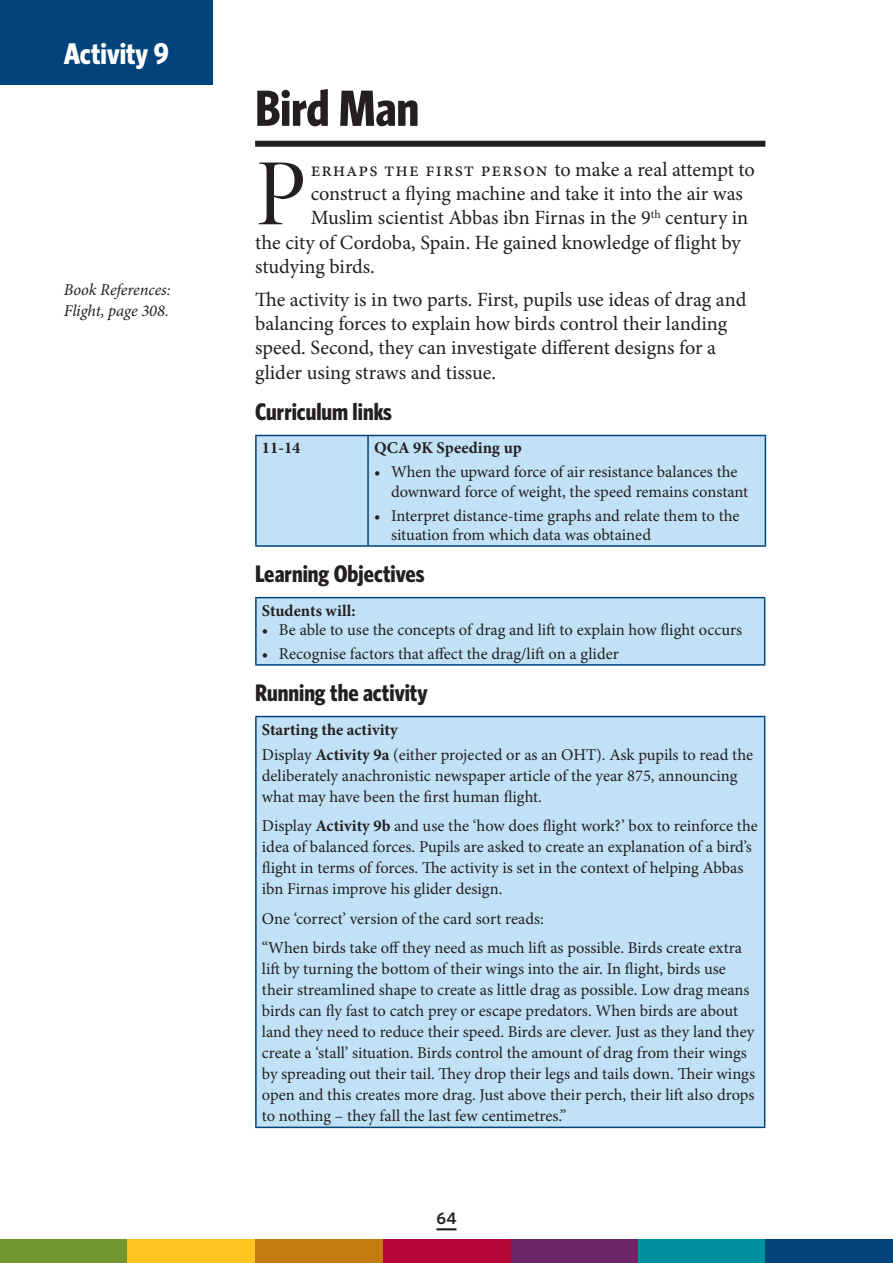
<style>
.page{position:relative;width:893px;height:1263px;background:#fff}
.page>*{position:absolute;margin:0;border:0;box-sizing:border-box;transform-origin:0 0}
.IntroParagraphWithCa{font:95.25px "Minion Pro Disp";color:#231f20}
.ChapterHeading{font:700 51px "Whitney Condensed";color:#231f20}
.ChapterSubHeading{font:700 30px "Whitney Condensed";color:#fff}
.ChapterSubHeading-2{font:700 24px "Whitney Condensed";color:#231f20}
.IntroParagraph{font:20.25px/24.3px "Minion Pro";color:#231f20}
.IntroParagraphWithCa-2{font:20.25px "Minion Pro";letter-spacing:.035em;color:#231f20}
.IntroParagraphWithCa-3{font:20.25px "Minion Pro";letter-spacing:-.015em;color:#231f20}
.pageNumbers{font:600 16.95px "Whitney";color:#231f20}
.MainText{font:16.5px/21px "Minion Pro";letter-spacing:-.005em;color:#231f20}
.BoxPoints{font:16.5px/19.5px "Minion Pro";letter-spacing:-.005em;color:#231f20}
.SubSubHeading{font:700 16.5px "Minion Pro";color:#231f20}
.MainText-2{font:italic 16.5px/21px "Minion Pro";letter-spacing:-.005em;color:#231f20}
.SubHeading{font:700 16.5px "Minion Pro";color:#231f20}
.s1{font-weight:700}
</style>
<div class="page">
<div style="left:255px;top:141px;width:510px;height:6px;background:#231f20"></div>
<div style="left:257px;top:436px;width:508px;height:109px;background:#c1e2f6"></div>
<hr style="left:255px;top:435px;width:113px;height:1px;background:#00447b">
<hr style="left:255px;top:436px;width:2px;height:109px;background:#00447b">
<hr style="left:368px;top:435px;width:398px;height:1px;background:#00447b">
<hr style="left:367px;top:436px;width:2px;height:109px;background:#00447b">
<hr style="left:765px;top:436px;width:1px;height:109px;background:#00447b">
<hr style="left:255px;top:545px;width:113px;height:2px;background:#00447b">
<hr style="left:368px;top:545px;width:398px;height:2px;background:#00447b">
<div style="left:256px;top:598px;width:509px;height:67px;background:#c1e2f6"></div>
<hr style="left:255px;top:597px;width:510px;height:1px;background:#00447b">
<hr style="left:255px;top:598px;width:2px;height:66px;background:#00447b">
<hr style="left:764px;top:598px;width:1px;height:66px;background:#00447b">
<hr style="left:255px;top:664px;width:510px;height:2px;background:#00447b">
<div style="left:256px;top:716px;width:509px;height:411px;background:#c1e2f6"></div>
<hr style="left:255px;top:716px;width:510px;height:1px;background:#00447b">
<hr style="left:255px;top:717px;width:2px;height:409px;background:#00447b">
<hr style="left:764px;top:717px;width:1px;height:409px;background:#00447b">
<hr style="left:255px;top:1126px;width:510px;height:2px;background:#00447b">
<div style="left:0;top:1239px;width:128px;height:24px;background:#71962f"></div>
<div style="left:128px;top:1239px;width:127px;height:24px;background:#fec221"></div>
<div style="left:255px;top:1239px;width:128px;height:24px;background:#c27b11"></div>
<div style="left:510px;top:1239px;width:128px;height:24px;background:#6c2669"></div>
<div style="left:638px;top:1239px;width:127px;height:24px;background:#00919f"></div>
<div style="left:765px;top:1239px;width:128px;height:24px;background:#00447b"></div>
<div style="left:383px;top:1239px;width:127px;height:24px;background:#b50536"></div>
<hr style="left:436px;top:1228px;width:20px;height:2px;background:#231f20">
<div style="left:0;top:0;width:213px;height:85px;background:#00447b"></div>
<p class="ChapterSubHeading" style="left:64px;top:36px;width:107px">Activity 9</p>
<p class="MainText-2" style="left:64px;top:280px;width:108px">Book References:<br>Flight, page 308.</p>
<p class="ChapterHeading" style="left:255px;top:79px;width:165px">Bird Man</p>
<p class="IntroParagraphWithCa" style="left:255px;top:137px;width:52px">P</p>
<p class="IntroParagraphWithCa-2" style="left:311px;top:156px;width:446px">erhaps the first person to make a real attempt to</p>
<p class="IntroParagraphWithCa-2" style="left:311px;top:180px;width:434px">construct a flying machine and take it into the air was</p>
<p class="IntroParagraphWithCa-3" style="left:311px;top:204px;width:439px">Muslim scientist Abbas ibn Firnas in the 9<sup>th</sup> century in</p>
<p class="IntroParagraphWithCa-2" style="left:255px;top:229px;width:488px">the city of Cordoba, Spain. He gained knowledge of flight by</p>
<p class="IntroParagraphWithCa-2" style="left:255px;top:253px;width:121px">studying birds.</p>
<p class="IntroParagraph" style="left:255px;top:287px;width:493px">The activity is in two parts. First, pupils use ideas of drag and balancing forces to explain how birds control their landing speed. Second, they can investigate different designs for a glider using straws and tissue.</p>
<p class="ChapterSubHeading-2" style="left:255px;top:398px;width:138px">Curriculum links</p>
<p class="SubSubHeading" style="left:262px;top:437px;width:40px">11-14</p>
<p class="SubSubHeading" style="left:374px;top:437px;width:149px">QCA 9K Speeding up</p>
<p class="BoxPoints" style="left:391px;top:462px;width:359px">When the upward force of air resistance balances the downward force of weight, the speed remains constant</p>
<p class="BoxPoints" style="left:391px;top:505px;width:350px">Interpret distance-time graphs and relate them to the situation from which data was obtained</p>
<p class="MainText" style="left:374px;top:461px;width:8px">•</p>
<p class="MainText" style="left:374px;top:505px;width:8px">•</p>
<p class="ChapterSubHeading-2" style="left:255px;top:560px;width:171px">Learning Objectives</p>
<p class="SubHeading" style="left:262px;top:599px;width:95px">Students will:</p>
<p class="BoxPoints" style="left:279px;top:620px;width:465px">Be able to use the concepts of drag and lift to explain how flight occurs</p>
<p class="BoxPoints" style="left:279px;top:644px;width:341px">Recognise factors that affect the drag/lift on a glider</p>
<p class="MainText" style="left:262px;top:618px;width:8px;line-height:23.7px">• •</p>
<p class="ChapterSubHeading-2" style="left:255px;top:679px;width:174px">Running the activity</p>
<p class="SubSubHeading" style="left:262px;top:718px;width:138px">Starting the activity</p>
<p class="MainText" style="left:262px;top:744px;width:493px">Display <span class="s1">Activity 9a</span> (either projected or as an OHT). Ask pupils to read the deliberately anachronistic newspaper article of the year 875, announcing what may have been the first human flight.</p>
<p class="MainText" style="left:262px;top:816px;width:497px">Display <span class="s1">Activity 9b</span> and use the ‘how does flight work?’ box to reinforce the idea of balanced forces. Pupils are asked to create an explanation of a bird’s flight in terms of forces. The activity is set in the context of helping Abbas ibn Firnas improve his glider design.</p>
<p class="MainText" style="left:262px;top:908px;width:284px">One ‘correct’ version of the card sort reads:</p>
<p class="MainText" style="left:262px;top:938px;width:495px">“When birds take off they need as much lift as possible. Birds create extra lift by turning the bottom of their wings into the air. In flight, birds use their streamlined shape to create as little drag as possible. Low drag means birds can fly fast to catch prey or escape predators. When birds are about land they need to reduce their speed. Birds are clever. Just as they land they create a ‘stall’ situation. Birds control the amount of drag from their wings by spreading out their tail. They drop their legs and tails down. Their wings open and this creates more drag. Just above their perch, their lift also drops to nothing – they fall the last few centimetres.”</p>
<p class="pageNumbers" style="left:436px;top:1208px;width:21px">64</p>
</div>
